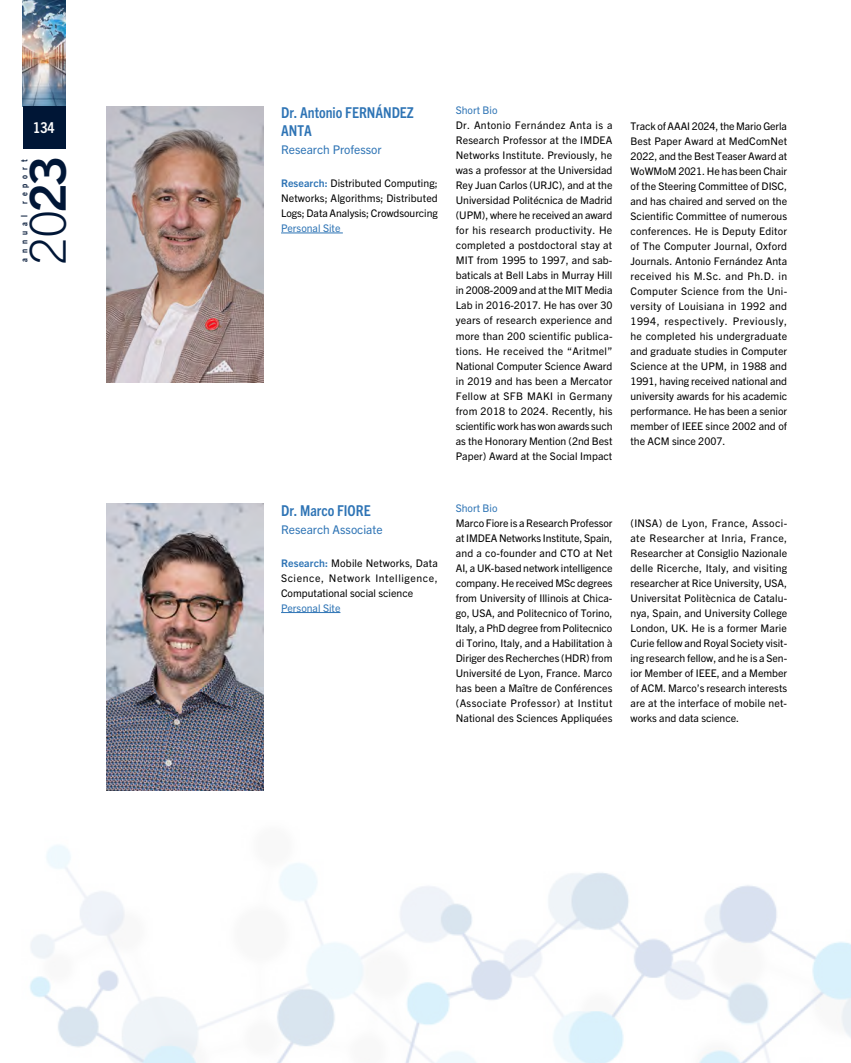
<style>
.page{position:relative;width:851px;height:1063px;background:#fff}
.page>*{position:absolute;margin:0;border:0;box-sizing:border-box;transform-origin:0 0}
.t1{font:300 49.65px "Trade Gothic Next LT Pro";color:#001636}
.t2{font:700 condensed 15px/18px "Trade Gothic Next LT Pro";color:#2e74b5}
.t3{font:700 condensed 15px "Trade Gothic Next LT Pro";color:#fff}
.t4{font:12px "Trade Gothic Next LT Pro";color:#2e74b5}
.t5{font:10.5px/15px "Trade Gothic Next LT Pro";color:#000;text-align:justify}
.t6{font:10.5px "Trade Gothic Next LT Pro";color:#2e74b5}
.t7{font:700 condensed 9px "Trade Gothic Next LT Pro";letter-spacing:.55em;color:#001636}
.s1{font-weight:700}
.s2{font-weight:700;color:#2e74b5}
</style>
<div class="page">
<img style="left:23px;top:0;width:42px;height:106px">
<div style="left:23px;top:106px;width:42px;height:43px;background:#001636"></div>
<hr style="left:281px;top:233px;width:62px;height:1px;background:#2e74b5">
<img style="left:106px;top:106px;width:157px;height:277px">
<hr style="left:281px;top:612px;width:59px;height:1px;background:#2e74b5">
<img style="left:106px;top:504px;width:157px;height:287px">
<img style="left:30px;top:845px;width:820px;height:218px">
<h2 class="t3" style="left:33px;top:118px;width:23px">134</h2>
<p class="t7" style="left:18px;top:204px;width:46px;rotate:-90deg">report</p>
<h1 class="t1" style="left:13px;top:265px;width:110px;rotate:-90deg">20<span class="s1">23</span></h1>
<p class="t7" style="left:18px;top:262px;width:48px;rotate:-90deg">annual</p>
<h2 class="t2" style="left:281px;top:103px;width:134px">Dr. Antonio FERNÁNDEZ<br>ANTA</h2>
<p class="t4" style="left:281px;top:141px;width:102px">Research Professor</p>
<p class="t5" style="left:281px;top:175px;width:158px"><span class="s2">Research:</span> Distributed Computing; Networks; Algorithms; Distributed Logs; Data Analysis; Crowdsourcing</p>
<p class="t6" style="left:281px;top:221px;width:61px">Personal Site</p>
<h2 class="t2" style="left:281px;top:500px;width:91px">Dr. Marco FIORE</h2>
<p class="t4" style="left:281px;top:521px;width:103px">Research Associate</p>
<p class="t5" style="left:281px;top:554px;width:158px"><span class="s2">Research:</span> Mobile Networks, Data Science, Network Intelligence, Computational social science</p>
<p class="t6" style="left:281px;top:600px;width:61px">Personal Site</p>
<p class="t6" style="left:455px;top:103px;width:43px">Short Bio</p>
<p class="t5" style="left:455px;top:117px;width:158px">Dr. Antonio Fernández Anta is a Research Professor at the IMDEA Networks Institute. Previously, he was a professor at the Universidad Rey Juan Carlos (URJC), and at the Universidad Politécnica de Madrid (UPM), where he received an award for his research productivity. He completed a postdoctoral stay at MIT from 1995 to 1997, and sab&shy;baticals at Bell Labs in Murray Hill in 2008-2009 and at the MIT Media Lab in 2016-2017. He has over 30 years of research experience and more than 200 scientific publica&shy;tions. He received the “Aritmel” National Computer Science Award in 2019 and has been a Mercator Fellow at SFB MAKI in Germany from 2018 to 2024. Recently, his scientific work has won awards such as the Honorary Mention (2nd Best Paper) Award at the Social Impact</p>
<p class="t5" style="left:630px;top:118px;width:158px">Track of AAAI 2024, the Mario Gerla Best Paper Award at MedComNet 2022, and the Best Teaser Award at WoWMoM 2021. He has been Chair of the Steering Committee of DISC, and has chaired and served on the Scientific Committee of numerous conferences. He is Deputy Editor of The Computer Journal, Oxford Journals. Antonio Fernández Anta received his M.Sc. and Ph.D. in Computer Science from the Uni&shy;versity of Louisiana in 1992 and 1994, respectively. Previously, he completed his undergraduate and graduate studies in Computer Science at the UPM, in 1988 and 1991, having received national and university awards for his academic performance. He has been a senior member of IEEE since 2002 and of the ACM since 2007.</p>
<p class="t6" style="left:455px;top:501px;width:43px">Short Bio</p>
<p class="t5" style="left:455px;top:515px;width:158px">Marco Fiore is a Research Professor at IMDEA Networks Institute, Spain, and a co-founder and CTO at Net AI, a UK-based network intelligence company. He received MSc degrees from University of Illinois at Chica&shy;go, USA, and Politecnico of Torino, Italy, a PhD degree from Politecnico di Torino, Italy, and a Habilitation à Diriger des Recherches (HDR) from Université de Lyon, France. Marco has been a Maître de Conférences (Associate Professor) at Institut National des Sciences Appliquées</p>
<p class="t5" style="left:630px;top:515px;width:158px">(INSA) de Lyon, France, Associ&shy;ate Researcher at Inria, France, Researcher at Consiglio Nazionale delle Ricerche, Italy, and visiting researcher at Rice University, USA, Universitat Politècnica de Catalu&shy;nya, Spain, and University College London, UK. He is a former Marie Curie fellow and Royal Society visit&shy;ing research fellow, and he is a Sen&shy;ior Member of IEEE, and a Member of ACM. Marco’s research interests are at the interface of mobile net&shy;works and data science.</p>
</div>
